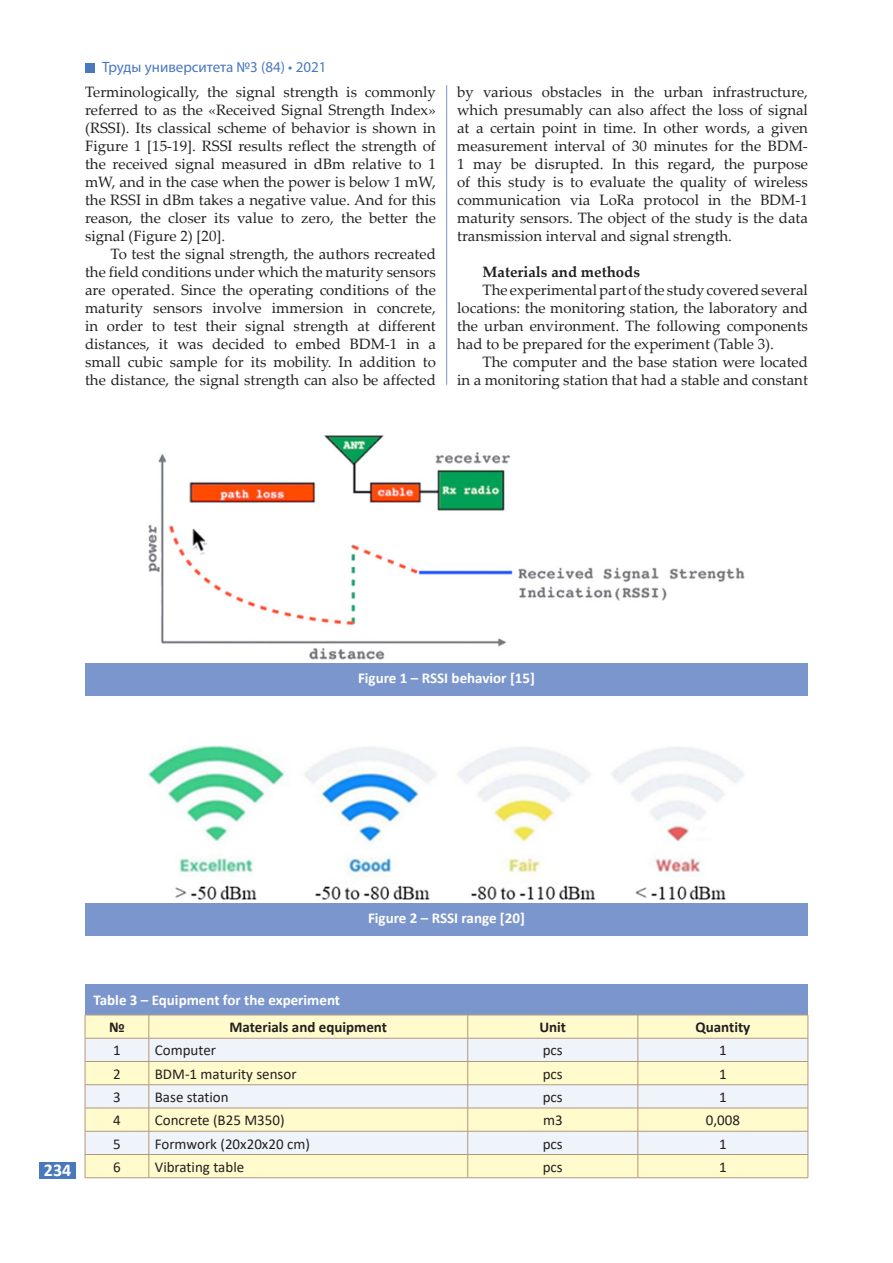
<style>
.page{position:relative;width:893px;height:1263px;background:#fff}
.page>*{position:absolute;margin:0;border:0;box-sizing:border-box;transform-origin:0 0}
.t1{font:700 18px "Calibri";color:#fff}
.ТЕКСТ_Palatino_Linot{font:15px/18px "Palatino Linotype";color:#231f20;text-align:justify}
.t2{font:15px "Calibri";color:#231f20}
.Рисунки_Calibri_10pt{font:700 15px "Calibri";color:#fff}
.t3{font:700 15px "Calibri";color:#231f20}
.Таблица_Calibri_10pt{font:700 15px "Calibri";color:#fff}
.t4{font:15px "Myriad Pro";color:#4a78bd}
.ТЕКСТ_Palatino_Linot-2{font:700 15px "Palatino Linotype";color:#231f20}
</style>
<div class="page">
<div style="left:40px;top:1162px;width:36px;height:16px;background:#4a78bd"></div>
<div style="left:85px;top:63px;width:9px;height:9px;background:#4a78bd"></div>
<hr style="left:446px;top:85px;width:1px;height:300px;background:#7b96cc">
<div style="left:85px;top:985px;width:723px;height:32px;background:#7b96cc"></div>
<div style="left:86px;top:1016px;width:722px;height:161px;background:#fffbcc"></div>
<svg style="left:86px;top:1039px;width:722px;height:115px;fill:#eff4fa"></svg>
<hr style="left:85px;top:1015px;width:64px;height:1px;background:#b29780">
<hr style="left:149px;top:1015px;width:319px;height:1px;background:#b29780">
<hr style="left:468px;top:1015px;width:170px;height:1px;background:#b29780">
<hr style="left:638px;top:1015px;width:170px;height:1px;background:#b29780">
<hr style="left:85px;top:1038px;width:64px;height:1px;background:#b29780">
<hr style="left:149px;top:1038px;width:319px;height:1px;background:#b29780">
<hr style="left:468px;top:1038px;width:170px;height:1px;background:#b29780">
<hr style="left:638px;top:1038px;width:170px;height:1px;background:#b29780">
<hr style="left:85px;top:1061px;width:64px;height:1px;background:#b29780">
<hr style="left:149px;top:1061px;width:319px;height:1px;background:#b29780">
<hr style="left:468px;top:1061px;width:170px;height:1px;background:#b29780">
<hr style="left:638px;top:1061px;width:170px;height:1px;background:#b29780">
<hr style="left:85px;top:1084px;width:64px;height:1px;background:#b29780">
<hr style="left:149px;top:1084px;width:319px;height:1px;background:#b29780">
<hr style="left:468px;top:1084px;width:170px;height:1px;background:#b29780">
<hr style="left:638px;top:1084px;width:170px;height:1px;background:#b29780">
<hr style="left:85px;top:1108px;width:64px;height:1px;background:#b29780">
<hr style="left:149px;top:1108px;width:319px;height:1px;background:#b29780">
<hr style="left:468px;top:1108px;width:170px;height:1px;background:#b29780">
<hr style="left:638px;top:1108px;width:170px;height:1px;background:#b29780">
<hr style="left:85px;top:1131px;width:64px;height:1px;background:#b29780">
<hr style="left:149px;top:1131px;width:319px;height:1px;background:#b29780">
<hr style="left:468px;top:1131px;width:170px;height:1px;background:#b29780">
<hr style="left:638px;top:1131px;width:170px;height:1px;background:#b29780">
<hr style="left:85px;top:1154px;width:64px;height:1px;background:#b29780">
<svg style="left:85px;top:1015px;width:1px;height:162px"></svg>
<hr style="left:149px;top:1154px;width:319px;height:1px;background:#b29780">
<svg style="left:149px;top:1015px;width:1px;height:162px"></svg>
<hr style="left:468px;top:1154px;width:170px;height:1px;background:#b29780">
<svg style="left:467px;top:1015px;width:1px;height:162px"></svg>
<hr style="left:638px;top:1154px;width:170px;height:1px;background:#b29780">
<svg style="left:638px;top:1015px;width:1px;height:162px"></svg>
<svg style="left:808px;top:1015px;width:1px;height:162px"></svg>
<hr style="left:85px;top:1177px;width:64px;height:1px;background:#b29780">
<hr style="left:149px;top:1177px;width:319px;height:1px;background:#b29780">
<hr style="left:468px;top:1177px;width:170px;height:1px;background:#b29780">
<hr style="left:638px;top:1177px;width:170px;height:1px;background:#b29780">
<div style="left:85px;top:663px;width:723px;height:32px;background:#7b96cc"></div>
<img style="left:149px;top:436px;width:595px;height:223px">
<div style="left:85px;top:903px;width:723px;height:32px;background:#7b96cc"></div>
<img style="left:149px;top:745px;width:595px;height:155px">
<p class="t4" style="left:102px;top:58px;width:226px">Труды университета №3 (84) • 2021</p>
<p class="ТЕКСТ_Palatino_Linot" style="left:85px;top:82px;width:352px">Terminologically, the signal strength is commonly referred to as the «Received Signal Strength Index» (RSSI). Its classical scheme of behavior is shown in Figure 1 [15-19]. RSSI results reflect the strength of the received signal measured in dBm relative to 1 mW, and in the case when the power is below 1 mW, the RSSI in dBm takes a negative value. And for this reason, the closer its value to zero, the better the signal (Figure 2) [20].</p>
<p class="ТЕКСТ_Palatino_Linot" style="left:85px;top:244px;width:352px;text-indent:26px">To test the signal strength, the authors recreated the field conditions under which the maturity sensors are operated. Since the operating conditions of the maturity sensors involve immersion in concrete, in order to test their signal strength at different distances, it was decided to embed BDM-1 in a small cubic sample for its mobility. In addition to the distance, the signal strength can also be affected</p>
<p class="ТЕКСТ_Palatino_Linot" style="left:457px;top:82px;width:352px">by various obstacles in the urban infrastructure, which presumably can also affect the loss of signal at a certain point in time. In other words, a given measurement interval of 30 minutes for the BDM-1 may be disrupted. In this regard, the purpose of this study is to evaluate the quality of wireless communication via LoRa protocol in the BDM-1 maturity sensors. The object of the study is the data transmission interval and signal strength.</p>
<p class="ТЕКСТ_Palatino_Linot-2" style="left:483px;top:261px;width:159px">Materials and methods</p>
<p class="ТЕКСТ_Palatino_Linot" style="left:457px;top:280px;width:352px;text-indent:26px">The experimental part of the study covered several locations: the monitoring station, the laboratory and the urban environment. The following components had to be prepared for the experiment (Table 3).</p>
<p class="ТЕКСТ_Palatino_Linot" style="left:457px;top:352px;width:352px;text-align:right">The computer and the base station were located<br>in a monitoring station that had a stable and constant</p>
<p class="Рисунки_Calibri_10pt" style="left:358px;top:667px;width:178px">Figure 1 – RSSI behavior [15]</p>
<p class="Рисунки_Calibri_10pt" style="left:368px;top:907px;width:158px">Figure 2 – RSSI range [20]</p>
<p class="t1" style="left:44px;top:1157px;width:29px">234</p>
<p class="Таблица_Calibri_10pt" style="left:94px;top:989px;width:248px">Table 3 – Equipment for the experiment</p>
<p class="t3" style="left:109px;top:1017px;width:17px">№</p>
<p class="t3" style="left:229px;top:1017px;width:159px">Materials and equipment</p>
<p class="t3" style="left:539px;top:1017px;width:28px">Unit</p>
<p class="t3" style="left:695px;top:1017px;width:56px">Quantity</p>
<p class="t2" style="left:113px;top:1040px;width:9px">1</p>
<p class="t2" style="left:155px;top:1040px;width:63px">Computer</p>
<p class="t2" style="left:543px;top:1040px;width:22px">pcs</p>
<p class="t2" style="left:719px;top:1040px;width:9px">1</p>
<p class="t2" style="left:113px;top:1063px;width:9px">2</p>
<p class="t2" style="left:155px;top:1063px;width:143px">BDM-1 maturity sensor</p>
<p class="t2" style="left:543px;top:1063px;width:22px">pcs</p>
<p class="t2" style="left:719px;top:1063px;width:9px">1</p>
<p class="t2" style="left:113px;top:1086px;width:9px">3</p>
<p class="t2" style="left:155px;top:1086px;width:75px">Base station</p>
<p class="t2" style="left:543px;top:1086px;width:22px">pcs</p>
<p class="t2" style="left:719px;top:1086px;width:9px">1</p>
<p class="t2" style="left:113px;top:1110px;width:9px">4</p>
<p class="t2" style="left:155px;top:1110px;width:131px">Concrete (B25 M350)</p>
<p class="t2" style="left:543px;top:1110px;width:21px">m3</p>
<p class="t2" style="left:706px;top:1110px;width:36px">0,008</p>
<p class="t2" style="left:113px;top:1133px;width:9px">5</p>
<p class="t2" style="left:155px;top:1133px;width:157px">Formwork (20x20x20 cm)</p>
<p class="t2" style="left:543px;top:1133px;width:22px">pcs</p>
<p class="t2" style="left:719px;top:1133px;width:9px">1</p>
<p class="t2" style="left:113px;top:1156px;width:9px">6</p>
<p class="t2" style="left:155px;top:1156px;width:91px">Vibrating table</p>
<p class="t2" style="left:543px;top:1156px;width:22px">pcs</p>
<p class="t2" style="left:719px;top:1156px;width:9px">1</p>
</div>
